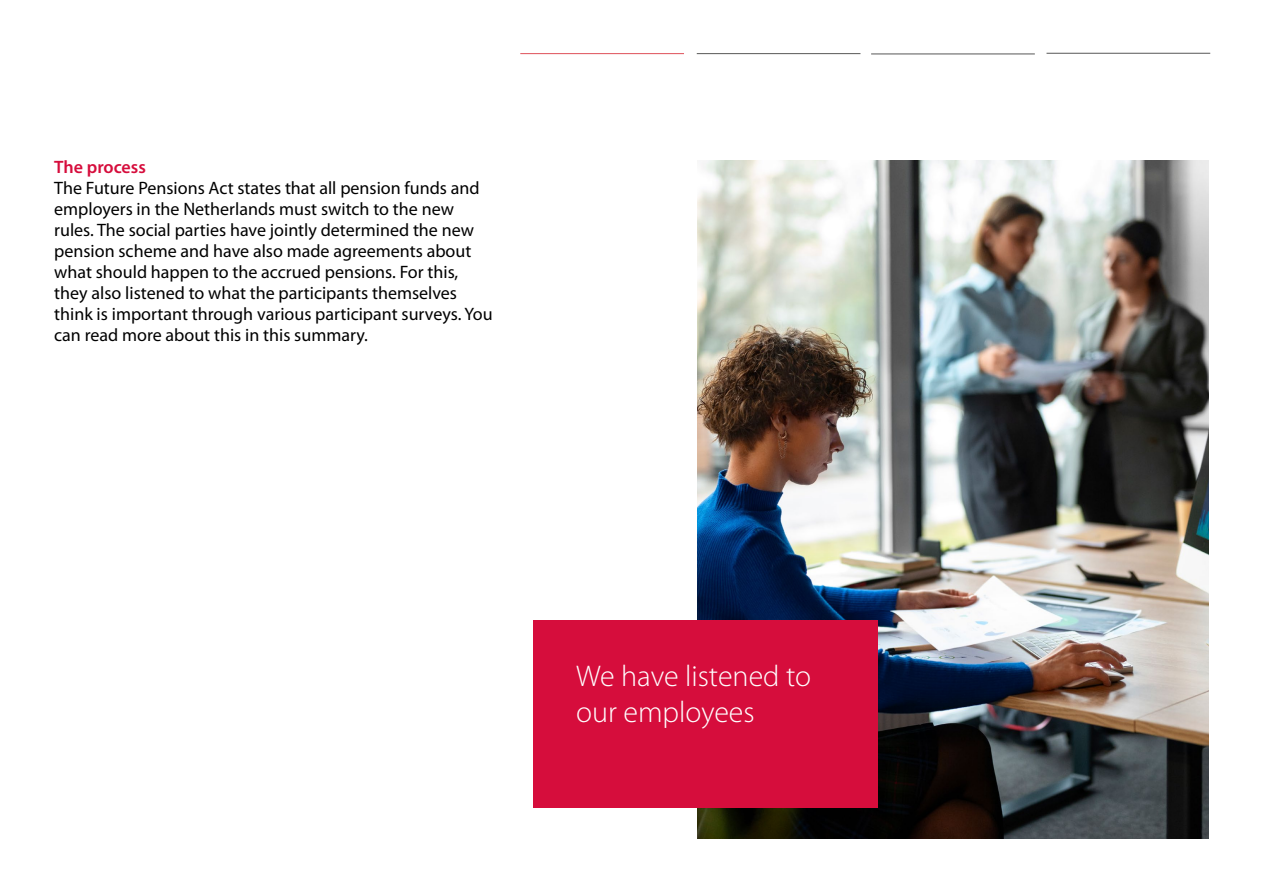
<style>
.page{position:relative;width:1263px;height:893px;background:#fff}
.page>*{position:absolute;margin:0;border:0;box-sizing:border-box;transform-origin:0 0}
.t1{font:300 30px/36px "Myriad Pro";color:#fff}
.t2{font:18px/21px "Myriad Pro";color:#000}
.t3{font:600 18px "Myriad Pro";color:#d60d3c}
</style>
<div class="page">
<img style="left:697px;top:160px;width:511px;height:678px">
<div style="left:534px;top:621px;width:344px;height:187px;background:#d60d3c"></div>
<hr style="left:520px;top:53px;width:164px;height:1px;background:#de5059">
<hr style="left:697px;top:53px;width:163px;height:1px;background:#575756">
<hr style="left:871px;top:54px;width:164px;height:1px;background:#575756">
<hr style="left:1046px;top:53px;width:164px;height:1px;background:#575756">
<p class="t3" style="left:54px;top:155px;width:93px">The process</p>
<p class="t2" style="left:54px;top:177px;width:440px">The Future Pensions Act states that all pension funds and employers in the Netherlands must switch to the new rules. The social parties have jointly determined the new pension scheme and have also made agreements about what should happen to the accrued pensions. For this, they also listened to what the participants themselves think is important through various participant surveys. You can read more about this in this summary.</p>
<h1 class="t1" style="left:576px;top:658px;width:236px">We have listened to our employees</h1>
</div>
